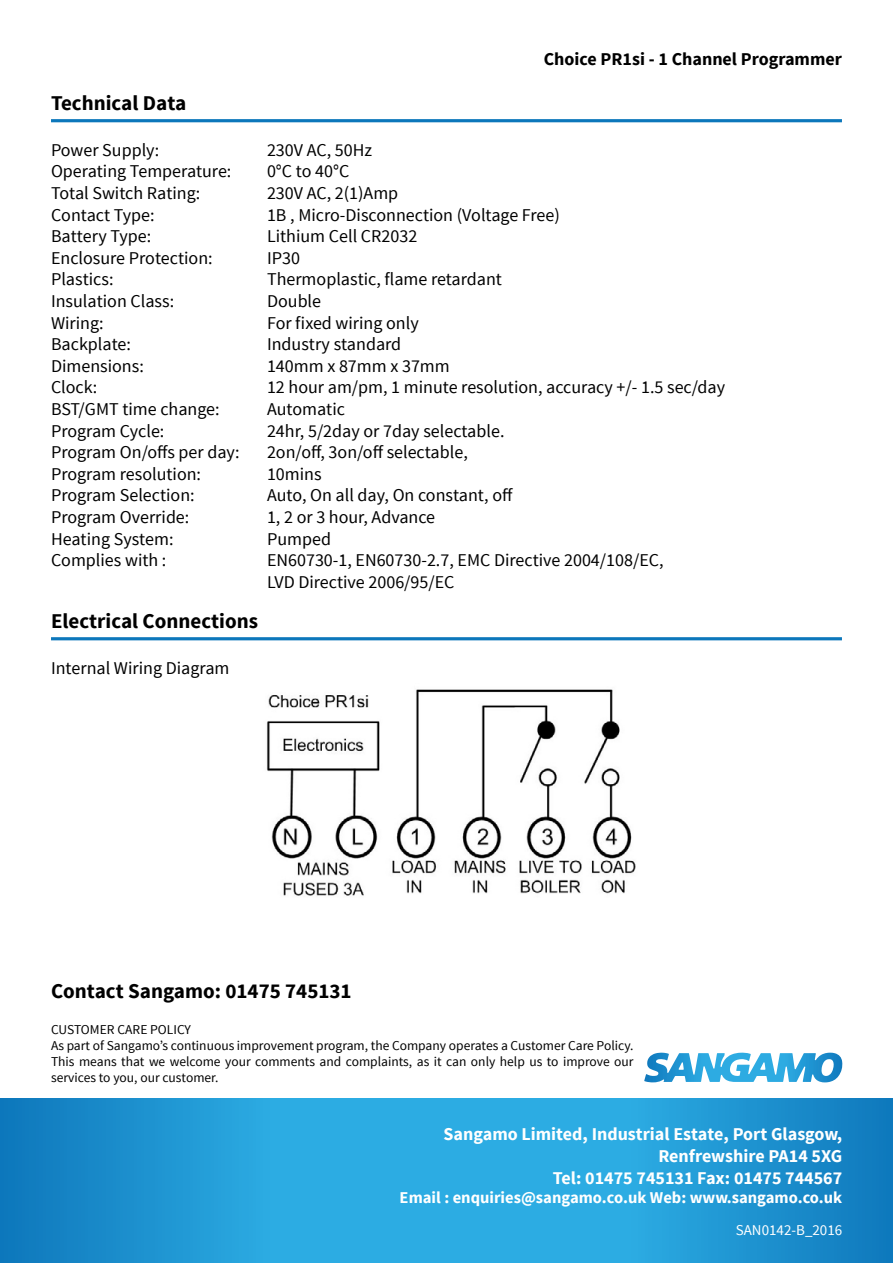
<style>
.page{position:relative;width:893px;height:1263px;background:#fff}
.page>*{position:absolute;margin:0;border:0;box-sizing:border-box;transform-origin:0 0}
.t1{font:700 21px "Source Sans Pro";color:#000}
.t2{font:18px/21.6px "Source Sans Pro";color:#000}
.t3{font:700 18px/21.6px "Source Sans Pro";color:#fff;text-align:right}
.t4{font:700 18px "Source Sans Pro";color:#000}
.t5{font:700 16.5px "Source Sans Pro";color:#fff}
.t6{font:15px "Source Sans Pro";color:#fff}
.t7{font:13.5px/16.2px "Source Sans Pro";color:#000}
</style>
<div class="page">
<hr style="left:51px;top:119px;width:791px;height:3px;background:#0c77bb">
<hr style="left:51px;top:637px;width:791px;height:3px;background:#0c77bb">
<img style="left:266px;top:689px;width:370px;height:207px">
<svg style="left:0;top:1098px;width:893px;height:165px;background:#229bd6"></svg>
<svg style="left:656px;top:1052px;width:174px;height:24px"></svg>
<p class="t1" style="left:51px;top:90px;width:137px">Technical Data</p>
<p class="t4" style="left:544px;top:47px;width:300px">Choice PR1si - 1 Channel Programmer</p>
<p class="t2" style="left:51px;top:139px;width:110px">Power Supply:</p>
<p class="t2" style="left:267px;top:139px;width:107px">230V AC, 50Hz</p>
<p class="t2" style="left:51px;top:161px;width:182px">Operating Temperature:</p>
<p class="t2" style="left:267px;top:161px;width:84px">0°C to 40°C</p>
<p class="t2" style="left:51px;top:183px;width:151px">Total Switch Rating:</p>
<p class="t2" style="left:267px;top:183px;width:133px">230V AC, 2(1)Amp</p>
<p class="t2" style="left:51px;top:204px;width:105px">Contact Type:</p>
<p class="t2" style="left:267px;top:204px;width:294px">1B , Micro-Disconnection (Voltage Free)</p>
<p class="t2" style="left:51px;top:226px;width:102px">Battery Type:</p>
<p class="t2" style="left:267px;top:226px;width:152px">Lithium Cell CR2032</p>
<p class="t2" style="left:51px;top:247px;width:163px">Enclosure Protection:</p>
<p class="t2" style="left:267px;top:247px;width:34px">IP30</p>
<p class="t2" style="left:51px;top:269px;width:64px">Plastics:</p>
<p class="t2" style="left:267px;top:269px;width:236px">Thermoplastic, flame retardant</p>
<p class="t2" style="left:51px;top:291px;width:125px">Insulation Class:</p>
<p class="t2" style="left:267px;top:291px;width:56px">Double</p>
<p class="t2" style="left:51px;top:312px;width:54px">Wiring:</p>
<p class="t2" style="left:267px;top:312px;width:153px">For fixed wiring only</p>
<p class="t2" style="left:51px;top:334px;width:82px">Backplate:</p>
<p class="t2" style="left:267px;top:334px;width:136px">Industry standard</p>
<p class="t2" style="left:51px;top:355px;width:94px">Dimensions:</p>
<p class="t2" style="left:267px;top:355px;width:184px">140mm x 87mm x 37mm</p>
<p class="t2" style="left:51px;top:377px;width:48px">Clock:</p>
<p class="t2" style="left:267px;top:377px;width:460px">12 hour am/pm, 1 minute resolution, accuracy +/- 1.5 sec/day</p>
<p class="t2" style="left:51px;top:399px;width:170px">BST/GMT time change:</p>
<p class="t2" style="left:267px;top:399px;width:79px">Automatic</p>
<p class="t2" style="left:51px;top:420px;width:115px">Program Cycle:</p>
<p class="t2" style="left:267px;top:420px;width:239px">24hr, 5/2day or 7day selectable.</p>
<p class="t2" style="left:51px;top:442px;width:190px">Program On/offs per day:</p>
<p class="t2" style="left:267px;top:442px;width:202px">2on/off, 3on/off selectable,</p>
<p class="t2" style="left:51px;top:463px;width:152px">Program resolution:</p>
<p class="t2" style="left:267px;top:463px;width:56px">10mins</p>
<p class="t2" style="left:51px;top:485px;width:145px">Program Selection:</p>
<p class="t2" style="left:267px;top:485px;width:247px">Auto, On all day, On constant, off</p>
<p class="t2" style="left:51px;top:507px;width:140px">Program Override:</p>
<p class="t2" style="left:267px;top:507px;width:170px">1, 2 or 3 hour, Advance</p>
<p class="t2" style="left:51px;top:528px;width:124px">Heating System:</p>
<p class="t2" style="left:267px;top:528px;width:65px">Pumped</p>
<p class="t2" style="left:51px;top:550px;width:117px">Complies with :</p>
<p class="t2" style="left:267px;top:550px;width:398px">EN60730-1, EN60730-2.7, EMC Directive 2004/108/EC,<br>LVD Directive 2006/95/EC</p>
<p class="t1" style="left:51px;top:608px;width:208px">Electrical Connections</p>
<p class="t2" style="left:51px;top:657px;width:180px">Internal Wiring Diagram</p>
<p class="t1" style="left:51px;top:977px;width:302px">Contact Sangamo: 01475 745131</p>
<p class="t7" style="left:51px;top:1021px;width:584px">CUSTOMER CARE POLICY<br>As part of Sangamo’s continuous improvement program, the Company operates a Customer Care Policy.<br>This means that we welcome your comments and complaints, as it can only help us to improve our services to you, our customer.</p>
<p class="t3" style="left:443px;top:1124px;width:400px">Sangamo Limited, Industrial Estate, Port Glasgow,<br>Renfrewshire PA14 5XG<br>Tel: 01475 745131 Fax: 01475 744567</p>
<p class="t5" style="left:400px;top:1187px;width:444px">Email : enquiries@sangamo.co.uk Web: www.sangamo.co.uk</p>
<p class="t6" style="left:736px;top:1221px;width:108px">SAN0142-B_2016</p>
</div>
